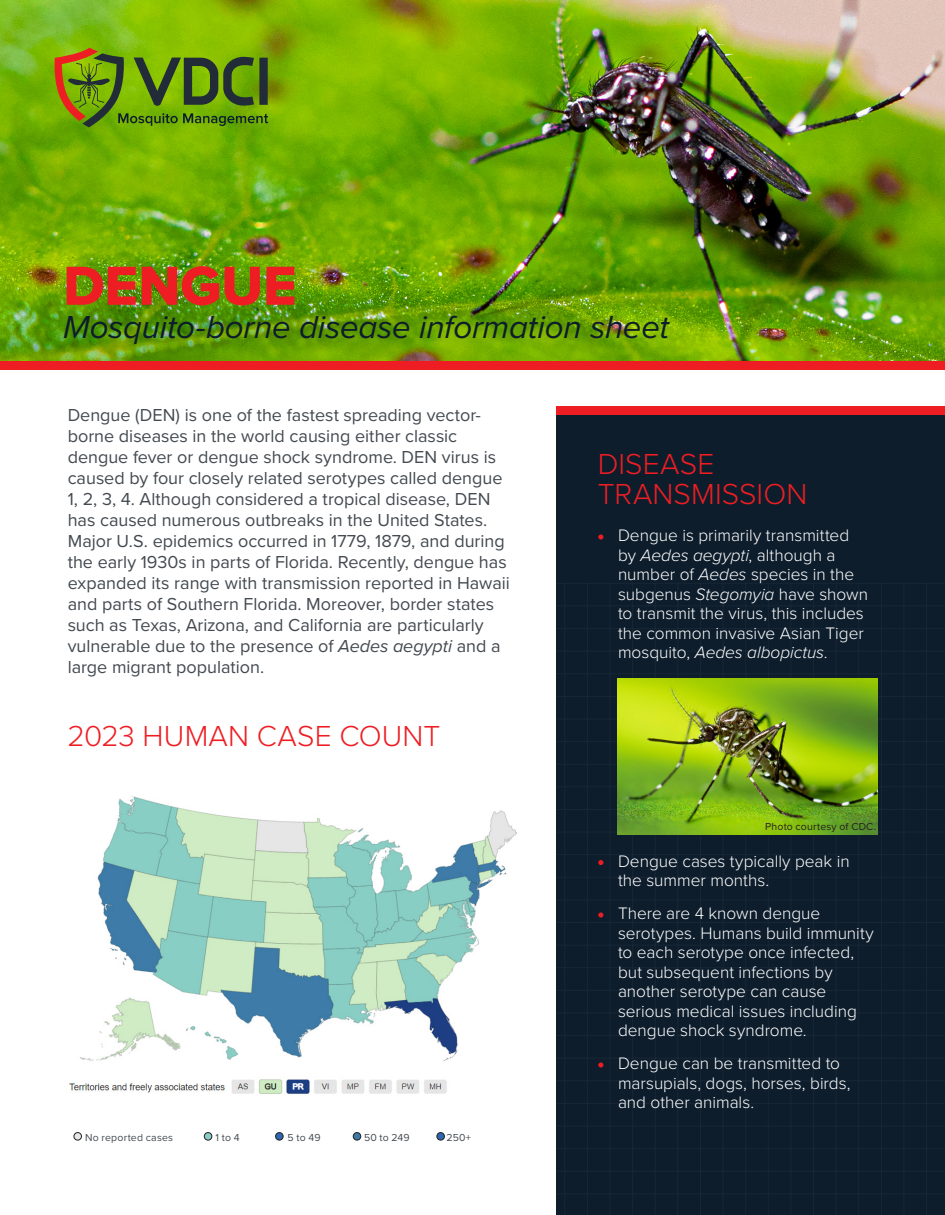
<style>
.page{position:relative;width:945px;height:1215px;background:#fff}
.page>*{position:absolute;margin:0;border:0;box-sizing:border-box;transform-origin:0 0}
.Body{font:57px "Proxima Nova Extrabld";letter-spacing:-.005em;color:#ee1d23}
.Body-2{font:italic 33px "Proxima Nova";letter-spacing:-.005em;color:#0d1d2c}
.Sections{font:300 30px/30px "Proxima Nova";letter-spacing:.005em;color:#ee1d23}
.Body-3{font:18px/21px "Proxima Nova";color:#444a50}
.t1{font:300 17.25px/19.5px "Proxima Nova";color:#fff}
.Body-4{font:10.5px "Proxima Nova";letter-spacing:.02em;color:#444a50}
.Body-5{font:10.5px "Proxima Nova";letter-spacing:.02em;color:#231f20}
.s1{font-style:italic}
.s2{color:#ee1d23}
</style>
<div class="page">
<div style="left:557px;top:408px;width:388px;height:807px;background:#0d1d2c"></div>
<svg style="left:564px;top:583px;width:364px;height:612px"></svg>
<img style="left:0;top:0;width:945px;height:361px">
<div style="left:0;top:361px;width:945px;height:9px;background:#ee1d23"></div>
<svg style="left:55px;top:48px;width:213px;height:79px;background:#698c11"></svg>
<img style="left:617px;top:679px;width:261px;height:155px">
<div style="left:557px;top:406px;width:388px;height:9px;background:#ee1d23"></div>
<img style="left:69px;top:796px;width:448px;height:298px">
<div style="left:204px;top:1133px;width:8px;height:7px;background:#88cec4;border-radius:50%"></div>
<div style="left:204px;top:1132px;width:8px;height:8px;border:1px solid #231f20;border-radius:50%"></div>
<div style="left:74px;top:1133px;width:7px;height:7px;background:#e6e6e6;border-radius:50%"></div>
<div style="left:74px;top:1132px;width:8px;height:8px;border:1px solid #231f20;border-radius:50%"></div>
<div style="left:353px;top:1133px;width:8px;height:7px;background:#3d7ba7;border-radius:50%"></div>
<div style="left:353px;top:1132px;width:8px;height:8px;border:1px solid #231f20;border-radius:50%"></div>
<div style="left:276px;top:1133px;width:7px;height:7px;background:#2d67ae;border-radius:50%"></div>
<div style="left:275px;top:1132px;width:8px;height:8px;border:1px solid #231f20;border-radius:50%"></div>
<div style="left:437px;top:1133px;width:7px;height:7px;background:#2d67ae;border-radius:50%"></div>
<div style="left:437px;top:1132px;width:8px;height:8px;border:1px solid #231f20;border-radius:50%"></div>
<p class="Body" style="left:63px;top:243px;width:235px">DENGUE</p>
<p class="Body-2" style="left:63px;top:302px;width:607px">Mosquito-borne disease information sheet</p>
<p class="Body-3" style="left:68px;top:403px;width:444px">Dengue (DEN) is one of the fastest spreading vector&shy;borne diseases in the world causing either classic dengue fever or dengue shock syndrome. DEN virus is caused by four closely related serotypes called dengue 1, 2, 3, 4. Although considered a tropical disease, DEN has caused numerous outbreaks in the United States.<br>Major U.S. epidemics occurred in 1779, 1879, and during the early 1930s in parts of Florida. Recently, dengue has expanded its range with transmission reported in Hawaii and parts of Southern Florida. Moreover, border states such as Texas, Arizona, and California are particularly vulnerable due to the presence of <span class="s1">Aedes aegypti</span> and a large migrant population.</p>
<p class="Sections" style="left:68px;top:719px;width:374px">2023 HUMAN CASE COUNT</p>
<p class="Body-4" style="left:85px;top:1129px;width:90px">No reported cases</p>
<p class="Body-4" style="left:216px;top:1129px;width:26px">1 to 4</p>
<p class="Body-4" style="left:288px;top:1129px;width:35px">5 to 49</p>
<p class="Body-4" style="left:364px;top:1129px;width:47px">50 to 249</p>
<p class="Body-4" style="left:447px;top:1129px;width:26px">250+</p>
<p class="Sections" style="left:598px;top:447px;width:211px">DISEASE<br>TRANSMISSION</p>
<p class="t1" style="left:618px;top:525px;width:252px;text-indent:-20px"><span class="s2">•</span> Dengue is primarily transmitted by <span class="s1">Aedes aegypti</span>, although a number of <span class="s1">Aedes</span> species in the subgenus <span class="s1">Stegomyia</span> have shown to transmit the virus, this includes the common invasive Asian Tiger mosquito, <span class="s1">Aedes albopictus</span>.</p>
<p class="Body-5" style="left:765px;top:818px;width:112px">Photo courtesy of CDC.</p>
<p class="t1" style="left:618px;top:850px;width:233px;text-indent:-20px"><span class="s2">•</span> Dengue cases typically peak in the summer months.</p>
<p class="t1" style="left:618px;top:903px;width:257px;text-indent:-20px"><span class="s2">•</span> There are 4 known dengue serotypes. Humans build immunity to each serotype once infected, but subsequent infections by another serotype can cause serious medical issues including dengue shock syndrome.</p>
<p class="t1" style="left:618px;top:1053px;width:234px;text-indent:-20px"><span class="s2">•</span> Dengue can be transmitted to marsupials, dogs, horses, birds, and other animals.</p>
</div>
